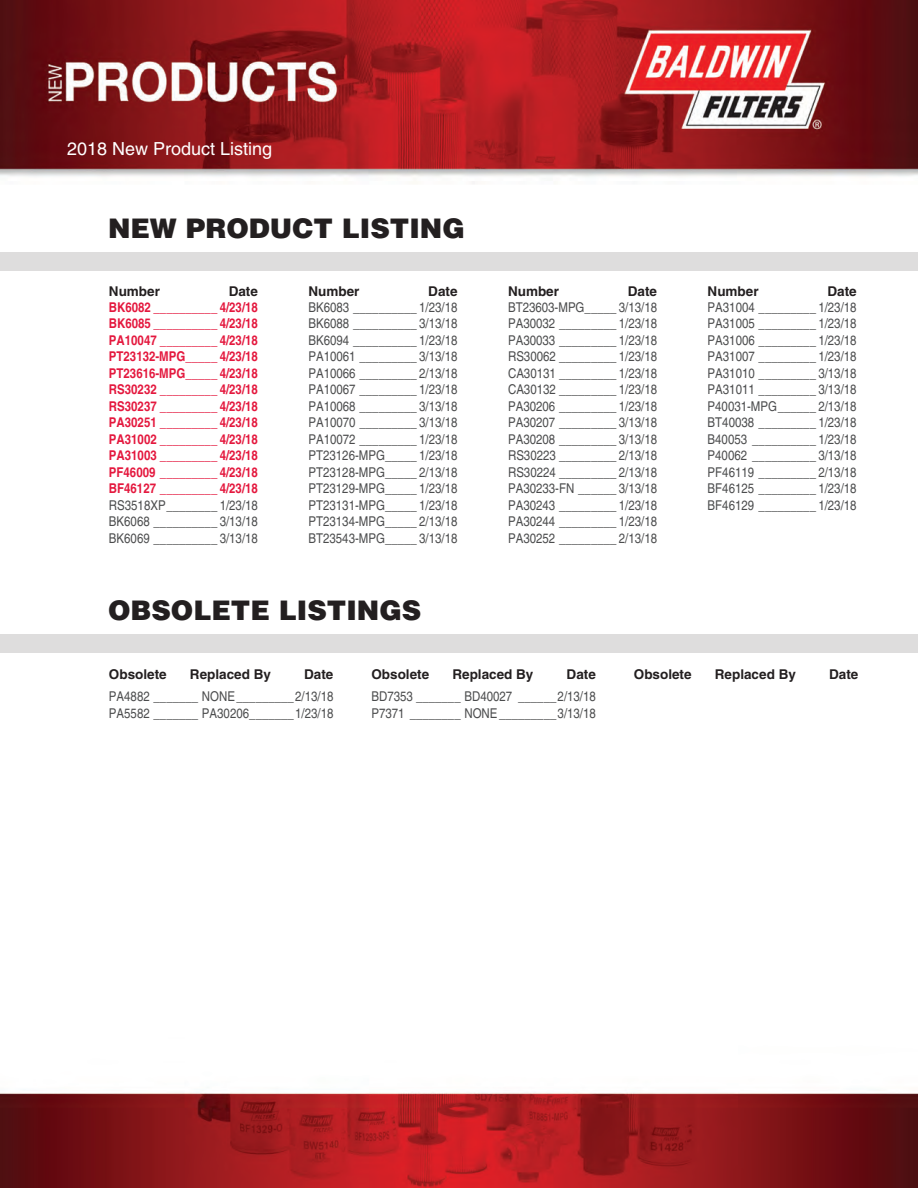
<style>
.page{position:relative;width:918px;height:1188px;background:#fff}
.page>*{position:absolute;margin:0;border:0;box-sizing:border-box;transform-origin:0 0}
.t1{font:900 27px "Helvetica";color:#231f20}
.t2{font:18px "Helvetica";color:#fff}
.t3{font:13.5px/16.5px "Helvetica";color:#4b4c4d;text-align:justify;scale:.85 1}
.t4{font:700 13.5px/16.5px "Helvetica";color:#e4183e;text-align:justify;scale:.85 1}
.t5{font:700 13.5px "Helvetica";color:#231f20}
</style>
<div class="page">
<img style="left:0;top:181px;width:918px;height:1007px">
<img style="left:0;top:0;width:918px;height:177px">
<div style="left:0;top:252px;width:918px;height:19px;background:#dedddd"></div>
<div style="left:0;top:634px;width:918px;height:19px;background:#dedddd"></div>
<h2 class="t2" style="left:67px;top:138px;width:207px">2018 New Product Listing</h2>
<h1 class="t1" style="left:108px;top:211px;width:358px">NEW PRODUCT LISTING</h1>
<p class="t5" style="left:109px;top:283px;width:53px">Number</p>
<p class="t5" style="left:229px;top:283px;width:31px">Date</p>
<p class="t5" style="left:309px;top:283px;width:53px">Number</p>
<p class="t5" style="left:428px;top:283px;width:31px">Date</p>
<p class="t5" style="left:508px;top:283px;width:53px">Number</p>
<p class="t5" style="left:628px;top:283px;width:31px">Date</p>
<p class="t5" style="left:708px;top:283px;width:53px">Number</p>
<p class="t5" style="left:827px;top:283px;width:31px">Date</p>
<p class="t4" style="left:109px;top:299px;width:177px">BK6082 __________ 4/23/18<br>BK6085 __________ 4/23/18<br>PA10047 _________ 4/23/18<br>PT23132-MPG_____ 4/23/18<br>PT23616-MPG_____ 4/23/18<br>RS30232 _________ 4/23/18<br>RS30237 _________ 4/23/18<br>PA30251 _________ 4/23/18<br>PA31002 _________ 4/23/18<br>PA31003 _________ 4/23/18<br>PF46009 _________ 4/23/18<br>BF46127 _________ 4/23/18</p>
<p class="t3" style="left:109px;top:497px;width:177px">RS3518XP________ 1/23/18<br>BK6068 __________ 3/13/18<br>BK6069 __________ 3/13/18</p>
<p class="t3" style="left:308px;top:299px;width:177px">BK6083 __________ 1/23/18<br>BK6088 __________ 3/13/18<br>BK6094 __________ 1/23/18<br>PA10061 _________ 3/13/18<br>PA10066 _________ 2/13/18<br>PA10067 _________ 1/23/18<br>PA10068 _________ 3/13/18<br>PA10070 _________ 3/13/18<br>PA10072 _________ 1/23/18<br>PT23126-MPG_____ 1/23/18<br>PT23128-MPG_____ 2/13/18<br>PT23129-MPG_____ 1/23/18<br>PT23131-MPG_____ 1/23/18<br>PT23134-MPG_____ 2/13/18<br>BT23543-MPG_____ 3/13/18</p>
<p class="t3" style="left:508px;top:299px;width:177px">BT23603-MPG_____ 3/13/18<br>PA30032 _________ 1/23/18<br>PA30033 _________ 1/23/18<br>RS30062 _________ 1/23/18<br>CA30131 _________ 1/23/18<br>CA30132 _________ 1/23/18<br>PA30206 _________ 1/23/18<br>PA30207 _________ 3/13/18<br>PA30208 _________ 3/13/18<br>RS30223 _________ 2/13/18<br>RS30224 _________ 2/13/18<br>PA30233-FN ______ 3/13/18<br>PA30243 _________ 1/23/18<br>PA30244 _________ 1/23/18<br>PA30252 _________ 2/13/18</p>
<p class="t3" style="left:708px;top:299px;width:177px">PA31004 _________ 1/23/18<br>PA31005 _________ 1/23/18<br>PA31006 _________ 1/23/18<br>PA31007 _________ 1/23/18<br>PA31010 _________ 3/13/18<br>PA31011 _________ 3/13/18<br>P40031-MPG______ 2/13/18<br>BT40038 _________ 1/23/18<br>B40053 __________ 1/23/18<br>P40062 __________ 3/13/18<br>PF46119 _________ 2/13/18<br>BF46125 _________ 1/23/18<br>BF46129 _________ 1/23/18</p>
<h1 class="t1" style="left:108px;top:593px;width:315px">OBSOLETE LISTINGS</h1>
<p class="t5" style="left:109px;top:666px;width:59px">Obsolete</p>
<p class="t5" style="left:190px;top:666px;width:83px">Replaced By</p>
<p class="t5" style="left:304px;top:666px;width:31px">Date</p>
<p class="t5" style="left:371px;top:666px;width:59px">Obsolete</p>
<p class="t5" style="left:452px;top:666px;width:83px">Replaced By</p>
<p class="t5" style="left:567px;top:666px;width:31px">Date</p>
<p class="t5" style="left:634px;top:666px;width:59px">Obsolete</p>
<p class="t5" style="left:715px;top:666px;width:83px">Replaced By</p>
<p class="t5" style="left:829px;top:666px;width:31px">Date</p>
<p class="t3" style="left:109px;top:688px;width:266px">PA4882 _______ NONE_________2/13/18<br>PA5582 _______ PA30206_______1/23/18</p>
<p class="t3" style="left:371px;top:688px;width:266px">BD7353 _______ BD40027 ______2/13/18<br>P7371 ________ NONE_________3/13/18</p>
</div>
